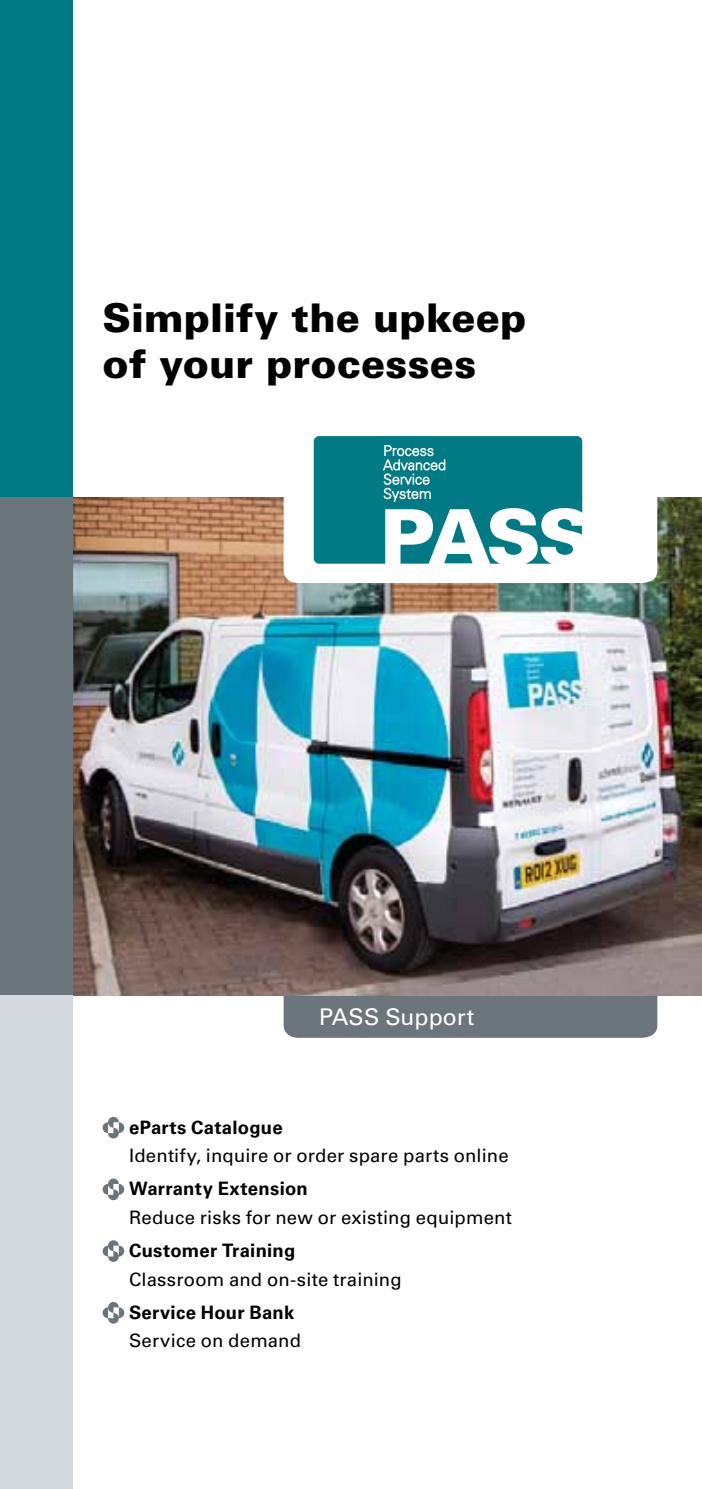
<style>
.page{position:relative;width:702px;height:1489px;background:#fff}
.page>*{position:absolute;margin:0;border:0;box-sizing:border-box;transform-origin:0 0}
.t1{font:900 39.5px/45.5px "Univers";color:#000}
.t2{font:23px "Univers";letter-spacing:.005em;color:#fff}
.t3{font:18.5px "Univers";letter-spacing:.01em;color:#000}
.t4{font:700 18.5px "Univers";letter-spacing:.015em;color:#000}
</style>
<div class="page">
<div style="left:283px;top:995px;width:374px;height:42px;background:#6a757c"></div>
<img style="left:73px;top:497px;width:629px;height:498px">
<div style="left:0;top:0;width:73px;height:497px;background:#007b85"></div>
<div style="left:0;top:497px;width:73px;height:498px;background:#6a757c"></div>
<div style="left:0;top:995px;width:73px;height:493px;background:#d3d9dd"></div>
<svg style="left:283px;top:448px;width:374px;height:135px"></svg>
<svg style="left:314px;top:436px;width:268px;height:127px"></svg>
<svg style="left:103px;top:1116px;width:21px;height:22px"></svg>
<svg style="left:103px;top:1178px;width:21px;height:22px"></svg>
<svg style="left:103px;top:1240px;width:21px;height:21px"></svg>
<svg style="left:103px;top:1302px;width:21px;height:21px"></svg>
<h1 class="t1" style="left:103px;top:295px;width:425px">Simplify the upkeep of your processes</h1>
<p class="t2" style="left:319px;top:1003px;width:157px">PASS Support</p>
<p class="t4" style="left:129px;top:1116px;width:155px">eParts Catalogue</p>
<p class="t3" style="left:129px;top:1144px;width:381px">Identify, inquire or order spare parts online</p>
<p class="t4" style="left:129px;top:1177px;width:180px">Warranty Extension</p>
<p class="t3" style="left:129px;top:1206px;width:384px">Reduce risks for new or existing equipment</p>
<p class="t4" style="left:129px;top:1239px;width:168px">Customer Training</p>
<p class="t3" style="left:129px;top:1267px;width:274px">Classroom and on-site training</p>
<p class="t4" style="left:129px;top:1301px;width:167px">Service Hour Bank</p>
<p class="t3" style="left:129px;top:1329px;width:173px">Service on demand</p>
</div>
